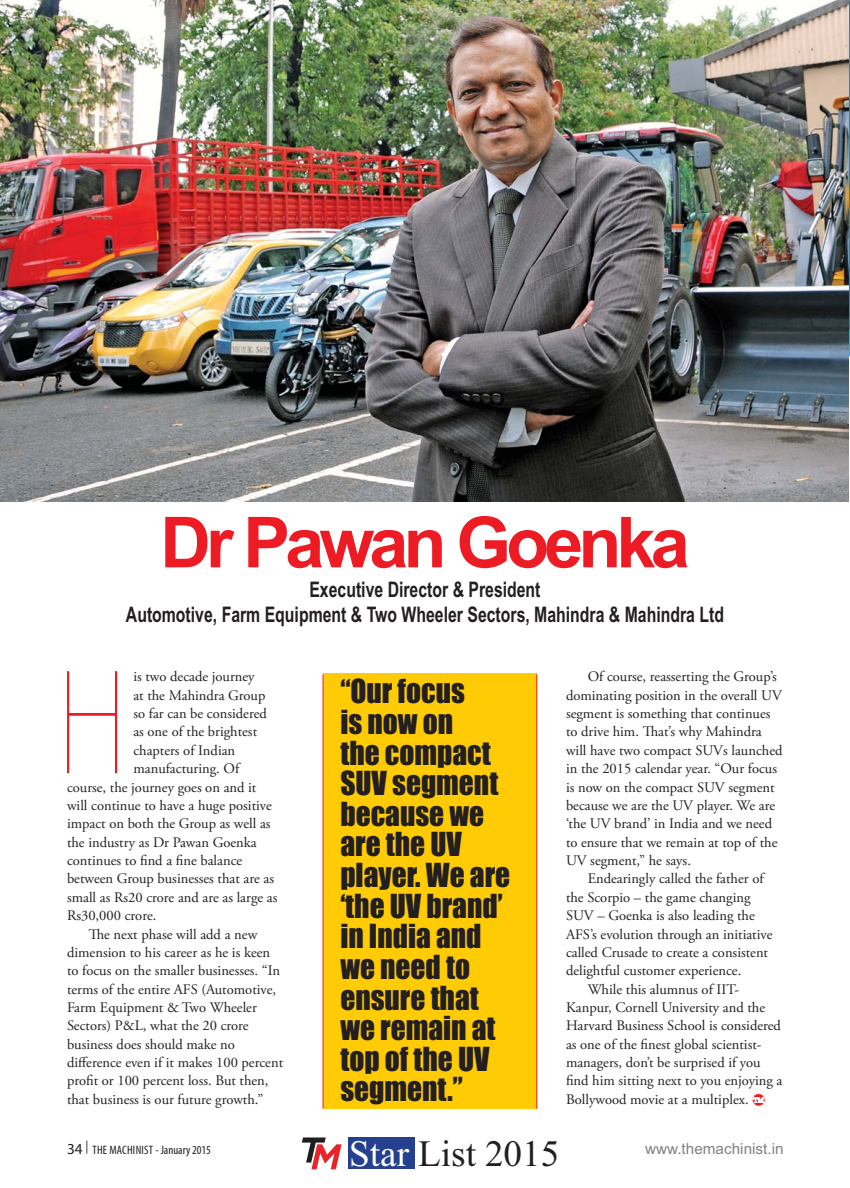
<style>
.page{position:relative;width:850px;height:1188px;background:#fff}
.page>*{position:absolute;margin:0;border:0;box-sizing:border-box;transform-origin:0 0}
.t1{font:145.8px "advent Lt 3";color:#ed1c24;scale:.8 1}
.t2{font:700 70.35px "Arial";letter-spacing:-.07em;color:#ed1c24}
.t3{font:46.2px "Aparajita";color:#231f20}
.t4{font:30.6px/30.6px "Impact";color:#231f20;scale:.96 1}
.t5{font:700 21.45px/25.7px "Arial Narrow";color:#231f20;text-align:center;scale:.9 1}
.t6{font:15.3px "Arial";color:#808285}
.t7{font:14.55px/18.3px "Adobe Garamond Pro";color:#231f20}
.t8{font:condensed 12.3px "Myriad Pro";letter-spacing:.015em;color:#231f20}
.s1{color:#fff}
.s2{font-stretch:normal;font-size:15.3px}
</style>
<div class="page">
<svg style="left:86px;top:1141px;width:2px;height:13px"></svg>
<img style="left:848px;top:0;width:2px;height:502px">
<div style="left:323px;top:673px;width:213px;height:436px;background:#ffcb04"></div>
<img style="left:0;top:0;width:848px;height:502px">
<svg style="left:752px;top:1093px;width:13px;height:13px"></svg>
<hr style="left:323px;top:674px;width:1px;height:435px;background:#ed1c24">
<hr style="left:536px;top:674px;width:1px;height:435px;background:#ed1c24">
<div style="left:349px;top:1137px;width:66px;height:32px;background:#25408e"></div>
<svg style="left:302px;top:1138px;width:40px;height:31px"></svg>
<h2 class="t2" style="left:160px;top:517px;width:531px">Dr Pawan Goenka</h2>
<h3 class="t5" style="left:126px;top:578px;width:666px">Executive Director &amp; President<br>Automotive, Farm Equipment &amp; Two Wheeler Sectors, Mahindra &amp; Mahindra Ltd</h3>
<h1 class="t1" style="left:57px;top:638px;width:90px">H</h1>
<p class="t7" style="left:133px;top:669px;width:123px">is two decade journey</p>
<p class="t7" style="left:133px;top:687px;width:134px">at the Mahindra Group</p>
<p class="t7" style="left:133px;top:706px;width:135px">so far can be considered</p>
<p class="t7" style="left:133px;top:724px;width:125px">as one of the brightest</p>
<p class="t7" style="left:133px;top:742px;width:103px">chapters of Indian</p>
<p class="t7" style="left:133px;top:761px;width:107px">manufacturing. Of</p>
<p class="t7" style="left:67px;top:779px;width:191px">course, the journey goes on and it</p>
<p class="t7" style="left:67px;top:797px;width:206px">will continue to have a huge positive</p>
<p class="t7" style="left:67px;top:816px;width:205px">impact on both the Group as well as</p>
<p class="t7" style="left:67px;top:834px;width:191px">the industry as Dr Pawan Goenka</p>
<p class="t7" style="left:67px;top:853px;width:177px">continues to find a fine balance</p>
<p class="t7" style="left:67px;top:871px;width:209px">between Group businesses that are as</p>
<p class="t7" style="left:67px;top:889px;width:212px">small as Rs20 crore and are as large as</p>
<p class="t7" style="left:67px;top:908px;width:91px">Rs30,000 crore.</p>
<p class="t7" style="left:89px;top:926px;width:170px">The next phase will add a new</p>
<p class="t7" style="left:67px;top:944px;width:205px">dimension to his career as he is keen</p>
<p class="t7" style="left:67px;top:963px;width:215px">to focus on the smaller businesses. “In</p>
<p class="t7" style="left:67px;top:981px;width:211px">terms of the entire AFS (Automotive,</p>
<p class="t7" style="left:67px;top:999px;width:191px">Farm Equipment &amp; Two Wheeler</p>
<p class="t7" style="left:67px;top:1018px;width:183px">Sectors) P&amp;L, what the 20 crore</p>
<p class="t7" style="left:67px;top:1036px;width:169px">business does should make no</p>
<p class="t7" style="left:67px;top:1055px;width:218px">difference even if it makes 100 percent</p>
<p class="t7" style="left:67px;top:1073px;width:203px">profit or 100 percent loss. But then,</p>
<p class="t7" style="left:67px;top:1091px;width:198px">that business is our future growth.”</p>
<h3 class="t4" style="left:340px;top:678px;width:178px">“Our focus<br>is now on<br>the compact<br>SUV segment because we are the UV player. We are ‘the UV brand’ in India and we need to ensure that we remain at top of the UV segment.”</h3>
<p class="t7" style="left:566px;top:669px;width:218px;text-indent:22px">Of course, reasserting the Group’s dominating position in the overall UV segment is something that continues to drive him. That’s why Mahindra will have two compact SUVs launched in the 2015 calendar year. “Our focus is now on the compact SUV segment because we are the UV player. We are ‘the UV brand’ in India and we need to ensure that we remain at top of the UV segment,” he says.</p>
<p class="t7" style="left:588px;top:871px;width:177px">Endearingly called the father of</p>
<p class="t7" style="left:566px;top:889px;width:186px">the Scorpio – the game changing</p>
<p class="t7" style="left:566px;top:908px;width:190px">SUV – Goenka is also leading the</p>
<p class="t7" style="left:566px;top:926px;width:208px">AFS’s evolution through an initiative</p>
<p class="t7" style="left:566px;top:944px;width:204px">called Crusade to create a consistent</p>
<p class="t7" style="left:566px;top:963px;width:177px">delightful customer experience.</p>
<p class="t7" style="left:588px;top:981px;width:153px">While this alumnus of IIT-</p>
<p class="t7" style="left:566px;top:999px;width:201px">Kanpur, Cornell University and the</p>
<p class="t7" style="left:566px;top:1018px;width:217px">Harvard Business School is considered</p>
<p class="t7" style="left:566px;top:1036px;width:197px">as one of the finest global scientist-</p>
<p class="t7" style="left:566px;top:1055px;width:196px">managers, don’t be surprised if you</p>
<p class="t7" style="left:566px;top:1073px;width:218px">find him sitting next to you enjoying a</p>
<p class="t7" style="left:566px;top:1091px;width:184px">Bollywood movie at a multiplex.</p>
<h3 class="t3" style="left:349px;top:1123px;width:212px"><span class="s1">Star</span> List 2015</h3>
<p class="t8" style="left:67px;top:1145px;width:145px"><span class="s2">34</span> THE MACHINIST - January 2015</p>
<p class="t6" style="left:645px;top:1143px;width:140px">www.themachinist.in</p>
</div>
